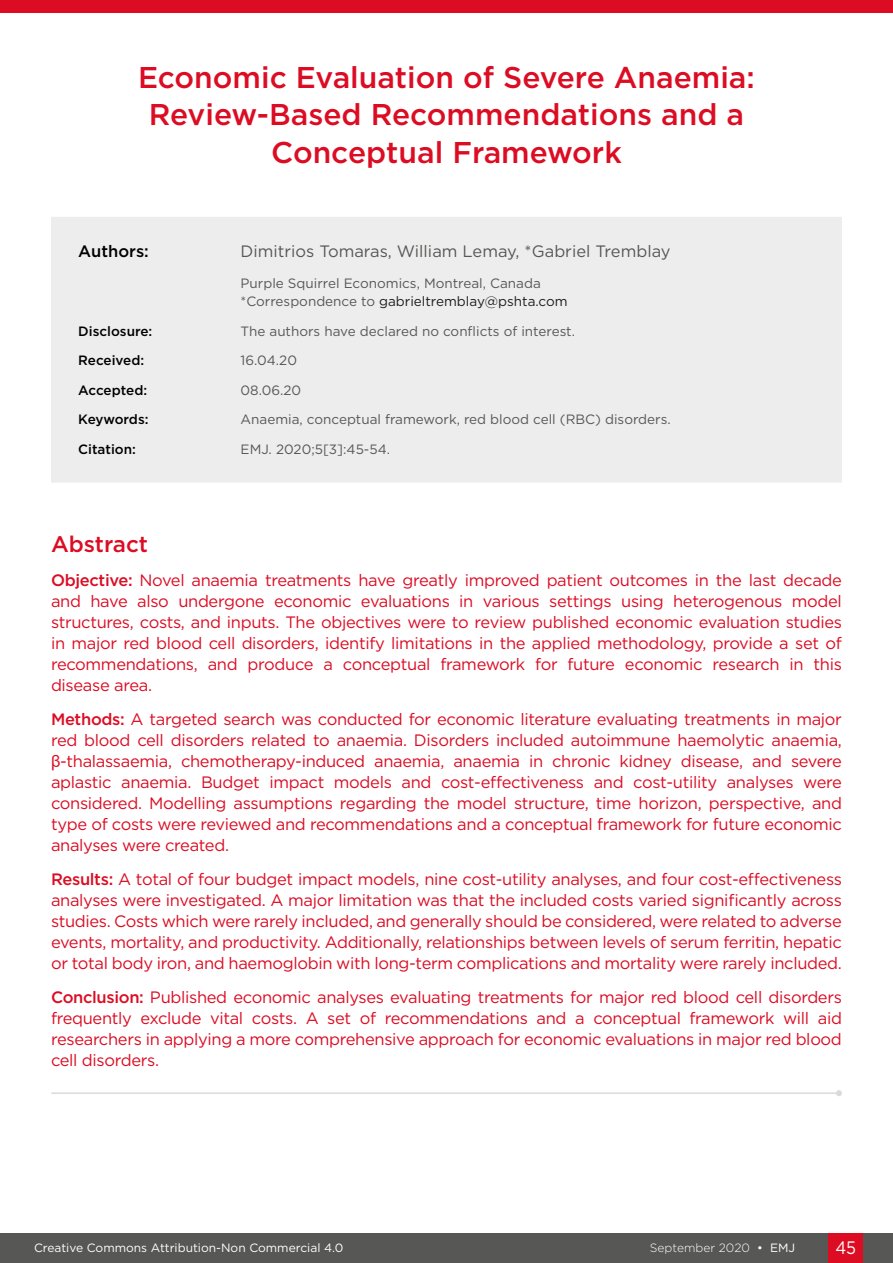
<style>
.page{position:relative;width:893px;height:1263px;background:#fff}
.page>*{position:absolute;margin:0;border:0;box-sizing:border-box;transform-origin:0 0}
.Symposium_Title{font:500 30px/37.5px "Gotham";color:#dc0c23;text-align:center}
.Meeting_Summary_Head{font:500 22.5px "Gotham";color:#dc0c23}
.t1{font:18px "Gotham";color:#fff;scale:.9 1}
.Meeting_Summary_Body{font:16.5px/21px "Gotham";letter-spacing:-.02em;color:#dc0c23;text-align:justify}
.t2{font:16.5px "Gotham";color:#575756}
.Article_Details__Aut{font:500 16.5px "Gotham";color:#000}
.Article_Details_Body{font:13.5px "Gotham";color:#575756}
.Article_Details_Head{font:500 13.5px "Gotham";color:#000}
.t3{font:13.5px "Gotham";color:#1d1d1d}
.t4{font:12px "Gotham";color:#fff}
.t5{font:300 12px "Gotham";color:#fff}
.s1{color:#575756}
.s2{font-weight:500}
.s3{font-family:"Arial"}
.s4{font-weight:400}
</style>
<div class="page">
<div style="left:0;top:1233px;width:893px;height:30px;background:#575756"></div>
<div style="left:829px;top:1233px;width:34px;height:30px;background:#dc0c23"></div>
<hr style="left:52px;top:1092px;width:787px;height:2px;background:#dbd9dc">
<svg style="left:836px;top:1090px;width:6px;height:6px"></svg>
<div style="left:51px;top:217px;width:791px;height:266px;background:#ededed"></div>
<div style="left:0;top:0;width:893px;height:13px;background:#dc0c23"></div>
<p class="Symposium_Title" style="left:138px;top:58px;width:618px">Economic Evaluation of Severe Anaemia:<br>Review-Based Recommendations and a<br>Conceptual Framework</p>
<p class="Article_Details__Aut" style="left:78px;top:241px;width:72px">Authors:</p>
<p class="t2" style="left:241px;top:241px;width:432px">Dimitrios Tomaras, William Lemay, *Gabriel Tremblay</p>
<p class="Article_Details_Body" style="left:241px;top:275px;width:302px">Purple Squirrel Economics, Montreal, Canada</p>
<p class="t3" style="left:241px;top:293px;width:328px"><span class="s1">*Correspondence to</span> gabrieltremblay@pshta.com</p>
<p class="Article_Details_Head" style="left:78px;top:322px;width:76px">Disclosure:</p>
<p class="Article_Details_Body" style="left:241px;top:322px;width:336px">The authors have declared no conflicts of interest.</p>
<p class="Article_Details_Head" style="left:78px;top:351px;width:67px">Received:</p>
<p class="Article_Details_Body" style="left:241px;top:352px;width:58px">16.04.20</p>
<p class="Article_Details_Head" style="left:78px;top:381px;width:70px">Accepted:</p>
<p class="Article_Details_Body" style="left:241px;top:381px;width:62px">08.06.20</p>
<p class="Article_Details_Head" style="left:78px;top:411px;width:72px">Keywords:</p>
<p class="Article_Details_Body" style="left:241px;top:411px;width:432px">Anaemia, conceptual framework, red blood cell (RBC) disorders.</p>
<p class="Article_Details_Head" style="left:78px;top:440px;width:59px">Citation:</p>
<p class="Article_Details_Body" style="left:241px;top:440px;width:151px">EMJ. 2020;5[3]:45-54.</p>
<p class="Meeting_Summary_Head" style="left:51px;top:530px;width:99px">Abstract</p>
<p class="Meeting_Summary_Body" style="left:51px;top:569px;width:792px"><span class="s2">Objective:</span> Novel anaemia treatments have greatly improved patient outcomes in the last decade and have also undergone economic evaluations in various settings using heterogenous model structures, costs, and inputs. The objectives were to review published economic evaluation studies in major red blood cell disorders, identify limitations in the applied methodology, provide a set of recommendations, and produce a conceptual framework for future economic research in this disease area.</p>
<p class="Meeting_Summary_Body" style="left:51px;top:708px;width:792px"><span class="s2">Methods:</span> A targeted search was conducted for economic literature evaluating treatments in major red blood cell disorders related to anaemia. Disorders included autoimmune haemolytic anaemia, <span class="s3">β</span>-thalassaemia, chemotherapy-induced anaemia, anaemia in chronic kidney disease, and severe aplastic anaemia. Budget impact models and cost-effectiveness and cost-utility analyses were considered. Modelling assumptions regarding the model structure, time horizon, perspective, and type of costs were reviewed and recommendations and a conceptual framework for future economic analyses were created.</p>
<p class="Meeting_Summary_Body" style="left:51px;top:868px;width:792px"><span class="s2">Results:</span> A total of four budget impact models, nine cost-utility analyses, and four cost-effectiveness analyses were investigated. A major limitation was that the included costs varied significantly across studies. Costs which were rarely included, and generally should be considered, were related to adverse events, mortality, and productivity. Additionally, relationships between levels of serum ferritin, hepatic or total body iron, and haemoglobin with long-term complications and mortality were rarely included.</p>
<p class="Meeting_Summary_Body" style="left:51px;top:986px;width:792px"><span class="s2">Conclusion:</span> Published economic analyses evaluating treatments for major red blood cell disorders frequently exclude vital costs. A set of recommendations and a conceptual framework will aid researchers in applying a more comprehensive approach for economic evaluations in major red blood cell disorders.</p>
<p class="t4" style="left:34px;top:1240px;width:311px">Creative Commons Attribution-Non Commercial 4.0</p>
<p class="t5" style="left:650px;top:1240px;width:147px">September 2020 <span class="s4">• EMJ</span></p>
<p class="t1" style="left:835px;top:1236px;width:24px">45</p>
</div>
